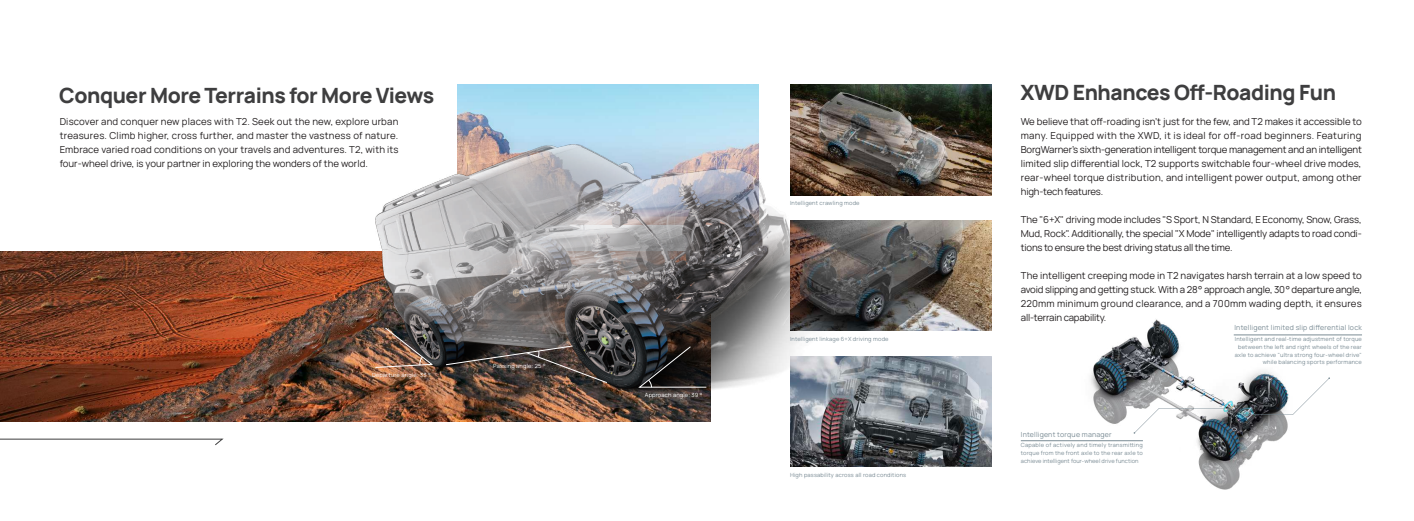
<style>
.page{position:relative;width:1414px;height:521px;background:#fff}
.page>*{position:absolute;margin:0;border:0;box-sizing:border-box;transform-origin:0 0}
.t1{font:21px "Manrope";letter-spacing:-.02em;color:#3e3e3f}
.t2{font:9.62px/14px "Manrope";color:#231f20;text-align:justify}
.t3{font:7px "Manrope";letter-spacing:.03em;color:#7b8c95}
.t4{font:5.69px/7.9px "Manrope";letter-spacing:.03em;color:#7b8c95;text-align:justify}
.t5{font:5.69px "Manrope";letter-spacing:.03em;color:#fff}
</style>
<div class="page">
<img style="left:0;top:252px;width:711px;height:169px">
<img style="left:457px;top:85px;width:301px;height:59px">
<img style="left:1061px;top:319px;width:258px;height:171px">
<img style="left:375px;top:144px;width:553px;height:248px">
<img style="left:790px;top:356px;width:201px;height:110px">
<img style="left:790px;top:85px;width:201px;height:110px">
<img style="left:790px;top:220px;width:201px;height:111px">
<hr style="left:1021px;top:440px;width:122px;height:1px;background:#7b8c95">
<svg style="left:1133px;top:407px;width:98px;height:27px"></svg>
<svg style="left:1244px;top:377px;width:86px;height:38px"></svg>
<hr style="left:1234px;top:335px;width:128px;height:1px;background:#7b8c95">
<svg style="left:637px;top:345px;width:70px;height:43px;background:#242324"></svg>
<div style="left:629px;top:376px;width:23px;height:23px;border:1px solid #fff;border-radius:50%"></div>
<img style="left:374px;top:327px;width:234px;height:57px">
<svg style="left:0;top:438px;width:224px;height:8px"></svg>
<h1 class="t1" style="left:59px;top:83px;width:377px">Conquer More Terrains for More Views</h1>
<h1 class="t1" style="left:1020px;top:81px;width:317px">XWD Enhances Off-Roading Fun</h1>
<p class="t2" style="left:1021px;top:115px;width:343px">We believe that off-roading isn’t just for the few, and T2 makes it accessible to many. Equipped with the XWD, it is ideal for off-road beginners. Featuring BorgWarner’s sixth-generation intelligent torque management and an intelligent limited slip differential lock, T2 supports switchable four-wheel drive modes, rear-wheel torque distribution, and intelligent power output, among other high-tech features.</p>
<p class="t2" style="left:1021px;top:213px;width:342px">The "6+X" driving mode includes "S Sport, N Standard, E Economy, Snow, Grass, Mud, Rock". Additionally, the special "X Mode" intelligently adapts to road condi&shy;tions to ensure the best driving status all the time.</p>
<p class="t2" style="left:1021px;top:269px;width:343px">The intelligent creeping mode in T2 navigates harsh terrain at a low speed to avoid slipping and getting stuck. With a 28° approach angle, 30° departure angle, 220mm minimum ground clearance, and a 700mm wading depth, it ensures all-terrain capability.</p>
<p class="t2" style="left:60px;top:115px;width:340px">Discover and conquer new places with T2. Seek out the new, explore urban treasures. Climb higher, cross further, and master the vastness of nature.<br>Embrace varied road conditions on your travels and adventures. T2, with its four-wheel drive, is your partner in exploring the wonders of the world.</p>
<p class="t4" style="left:790px;top:200px;width:71px">Intelligent crawling mode</p>
<p class="t3" style="left:1234px;top:324px;width:129px">Intelligent limited slip differential lock</p>
<p class="t4" style="left:1235px;top:335px;width:128px;text-align:right">Intelligent and real-time adjustment of torque between the left and right wheels of the rear axle to achieve "ultra strong four-wheel drive" while balancing sports performance</p>
<p class="t4" style="left:790px;top:335px;width:100px">Intelligent linkage 6+X driving mode</p>
<p class="t5" style="left:493px;top:363px;width:54px">Passing angle: 25 °</p>
<p class="t5" style="left:372px;top:371px;width:60px">Departure angle: 33 °</p>
<p class="t5" style="left:645px;top:391px;width:59px">Approach angle: 39 °</p>
<p class="t4" style="left:790px;top:471px;width:118px">High passability across all road conditions</p>
<p class="t3" style="left:1021px;top:430px;width:92px">Intelligent torque manager</p>
<p class="t4" style="left:1021px;top:441px;width:124px">Capable of actively and timely transmitting torque from the front axle to the rear axle to achieve intelligent four-wheel drive function</p>
</div>
